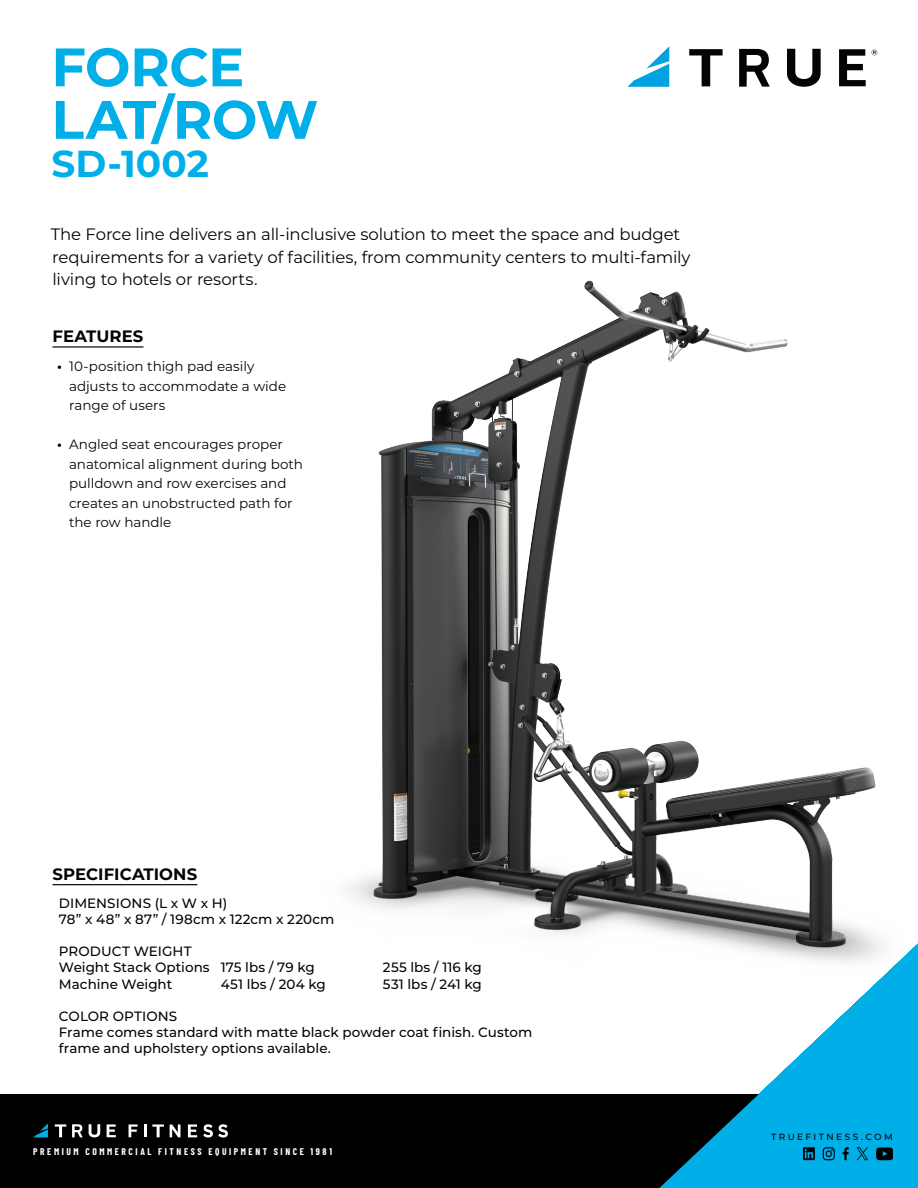
<style>
.page{position:relative;width:918px;height:1188px;background:#fff}
.page>*{position:absolute;margin:0;border:0;box-sizing:border-box;transform-origin:0 0}
.t1{font:700 54px "Montserrat";letter-spacing:-.015em;color:#00aee8}
.t2{font:700 37.5px "Montserrat";color:#00aee8}
.t3{font:16.5px/22.5px "Montserrat";letter-spacing:-.01em;color:#040503}
.Force{font:700 16.5px "Montserrat";letter-spacing:.005em;color:#040503}
.t4{font:500 13.5px/16.2px "Montserrat";color:#040503}
.t5{font:13.5px/19.5px "Montserrat";color:#040503}
.t6{font:700 13.5px "Montserrat";color:#040503}
.t7{font:500 10.65px "Gotham Condensed";letter-spacing:.27em;color:#fff}
.t8{font:500 9px "Gotham";letter-spacing:.295em;color:#040503}
.t9{font:500 9px "Montserrat";letter-spacing:.27em;color:#040503}
</style>
<div class="page">
<img style="left:348px;top:280px;width:570px;height:664px">
<svg style="left:627px;top:46px;width:42px;height:41px"></svg>
<svg style="left:787px;top:49px;width:34px;height:38px"></svg>
<svg style="left:839px;top:49px;width:27px;height:37px"></svg>
<svg style="left:689px;top:49px;width:34px;height:37px"></svg>
<svg style="left:739px;top:49px;width:31px;height:38px"></svg>
<svg style="left:872px;top:50px;width:5px;height:5px"></svg>
<hr style="left:53px;top:346px;width:90px;height:2px;background:#040503">
<hr style="left:53px;top:884px;width:144px;height:1px;background:#040503">
<div style="left:0;top:1095px;width:918px;height:93px;background:#000"></div>
<svg style="left:659px;top:944px;width:259px;height:244px;fill:#00aee8"></svg>
<svg style="left:34px;top:1123px;width:14px;height:14px"></svg>
<svg style="left:89px;top:1124px;width:11px;height:13px"></svg>
<svg style="left:107px;top:1124px;width:9px;height:13px"></svg>
<svg style="left:55px;top:1124px;width:11px;height:13px"></svg>
<svg style="left:72px;top:1124px;width:11px;height:13px"></svg>
<svg style="left:129px;top:1124px;width:9px;height:13px"></svg>
<svg style="left:144px;top:1124px;width:20px;height:13px"></svg>
<svg style="left:170px;top:1124px;width:10px;height:13px"></svg>
<svg style="left:188px;top:1124px;width:9px;height:13px"></svg>
<svg style="left:203px;top:1124px;width:25px;height:14px"></svg>
<p class="t1" style="left:51px;top:28px;width:194px">FORCE</p>
<p class="t1" style="left:51px;top:81px;width:268px">LAT/ROW</p>
<p class="t2" style="left:51px;top:137px;width:159px">SD-1002</p>
<p class="t3" style="left:51px;top:223px;width:641px">The Force line delivers an all-inclusive solution to meet the space and budget requirements for a variety of facilities, from community centers to multi-family living to hotels or resorts.</p>
<p class="Force" style="left:53px;top:324px;width:92px">FEATURES</p>
<p class="t5" style="left:69px;top:356px;width:219px">10-position thigh pad easily adjusts to accommodate a wide range of users</p>
<p class="t5" style="left:69px;top:434px;width:236px">Angled seat encourages proper anatomical alignment during both pulldown and row exercises and creates an unobstructed path for the row handle</p>
<p class="t6" style="left:57px;top:357px;width:6px">•</p>
<p class="t6" style="left:57px;top:435px;width:6px">•</p>
<p class="Force" style="left:53px;top:862px;width:146px">SPECIFICATIONS</p>
<p class="t4" style="left:59px;top:894px;width:170px">DIMENSIONS (L x W x H)</p>
<p class="t4" style="left:59px;top:910px;width:277px">78” x 48” x 87” / 198cm x 122cm x 220cm</p>
<p class="t4" style="left:59px;top:943px;width:134px">PRODUCT WEIGHT</p>
<p class="t4" style="left:59px;top:959px;width:257px">Weight Stack Options 175 lbs / 79 kg</p>
<p class="t4" style="left:383px;top:959px;width:100px">255 lbs / 116 kg</p>
<p class="t4" style="left:59px;top:975px;width:115px">Machine Weight</p>
<p class="t4" style="left:221px;top:975px;width:106px">451 lbs / 204 kg</p>
<p class="t4" style="left:383px;top:975px;width:100px">531 lbs / 241 kg</p>
<p class="t4" style="left:59px;top:1008px;width:120px">COLOR OPTIONS</p>
<p class="t4" style="left:59px;top:1024px;width:475px">Frame comes standard with matte black powder coat finish. Custom frame and upholstery options available.</p>
<p class="t7" style="left:33px;top:1145px;width:295px">PREMIUM COMMERCIAL FITNESS EQUIPMENT SINCE 1981</p>
<p class="t8" style="left:767px;top:1129px;width:128px">TRUEFITNESS.COM</p>
<p class="t9" style="left:771px;top:1130px;width:123px">TRUEFITNESS.COM</p>
</div>
